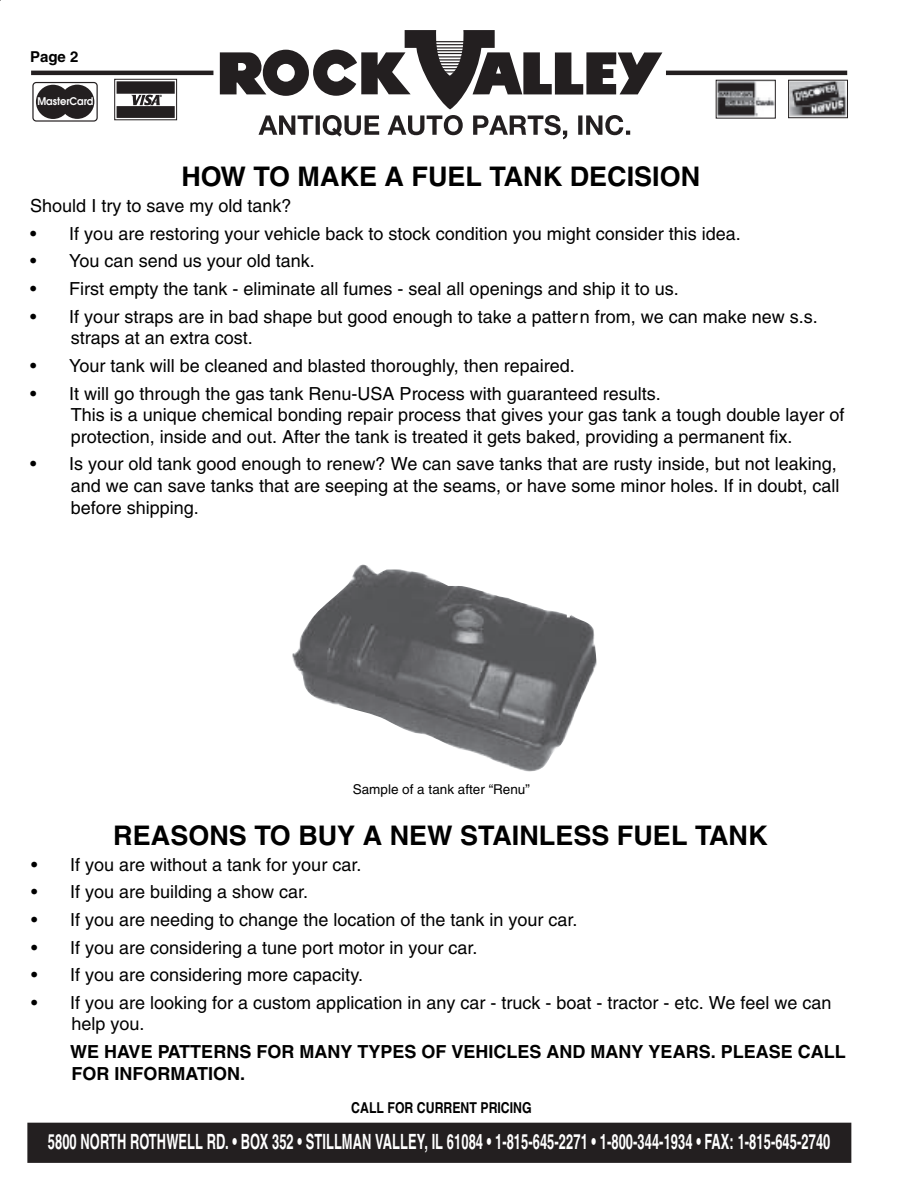
<style>
.page{position:relative;width:917px;height:1188px;background:#fff}
.page>*{position:absolute;margin:0;border:0;box-sizing:border-box;transform-origin:0 0}
.t1{font:700 27px "Helvetica";color:#000}
.t2{font:700 21px "Helvetica";letter-spacing:.005em;color:#fff;scale:.61 1}
.t3{font:18px/21.6px "Helvetica";color:#000}
.t4{font:700 18px/21.6px "Helvetica";color:#000}
.t5{font:700 condensed 15px "Helvetica";color:#000}
.t6{font:700 15px "Helvetica";color:#000}
.t7{font:13.5px "Helvetica";color:#000}
.t8{font:600 10.5px "Avant Garde";color:#fff;scale:.94 1}
.t9{font:700 3px "Helvetica";color:#000}
</style>
<div class="page">
<svg style="left:31px;top:30px;width:817px;height:109px"></svg>
<div style="left:27px;top:1122px;width:824px;height:40px;background:#231f20"></div>
<img style="left:292px;top:564px;width:304px;height:208px">
<p class="t6" style="left:30px;top:47px;width:50px">Page 2</p>
<p class="t8" style="left:37px;top:95px;width:61px">MasterCard</p>
<p class="t9" style="left:160px;top:94px;width:4px">®</p>
<h1 class="t1" style="left:181px;top:160px;width:520px">HOW TO MAKE A FUEL TANK DECISION</h1>
<p class="t3" style="left:30px;top:195px;width:263px">Should I try to save my old tank?</p>
<p class="t3" style="left:30px;top:223px;width:712px">• If you are restoring your vehicle back to stock condition you might consider this idea.</p>
<p class="t3" style="left:30px;top:250px;width:286px">• You can send us your old tank.</p>
<p class="t3" style="left:30px;top:278px;width:650px">• First empty the tank - eliminate all fumes - seal all openings and ship it to us.</p>
<p class="t3" style="left:71px;top:305px;width:748px;text-indent:-41px">• If your straps are in bad shape but good enough to take a pattern from, we can make new s.s. straps at an extra cost.</p>
<p class="t3" style="left:30px;top:355px;width:546px">• Your tank will be cleaned and blasted thoroughly, then repaired.</p>
<p class="t3" style="left:71px;top:382px;width:775px;text-indent:-40px">• It will go through the gas tank Renu-USA Process with guaranteed results.<br>This is a unique chemical bonding repair process that gives your gas tank a tough double layer of protection, inside and out. After the tank is treated it gets baked, providing a permanent fix.</p>
<p class="t3" style="left:71px;top:453px;width:770px;text-indent:-40px">• Is your old tank good enough to renew? We can save tanks that are rusty inside, but not leaking, and we can save tanks that are seeping at the seams, or have some minor holes. If in doubt, call before shipping.</p>
<p class="t7" style="left:353px;top:781px;width:179px">Sample of a tank after “Renu”</p>
<h1 class="t1" style="left:113px;top:818px;width:655px">REASONS TO BUY A NEW STAINLESS FUEL TANK</h1>
<p class="t3" style="left:31px;top:853px;width:332px">• If you are without a tank for your car.</p>
<p class="t3" style="left:31px;top:881px;width:279px">• If you are building a show car.</p>
<p class="t3" style="left:31px;top:908px;width:548px">• If you are needing to change the location of the tank in your car.</p>
<p class="t3" style="left:31px;top:936px;width:448px">• If you are considering a tune port motor in your car.</p>
<p class="t3" style="left:31px;top:963px;width:333px">• If you are considering more capacity.</p>
<p class="t3" style="left:72px;top:991px;width:761px;text-indent:-40px">• If you are looking for a custom application in any car - truck - boat - tractor - etc. We feel we can help you.</p>
<p class="t4" style="left:70px;top:1040px;width:777px">WE HAVE PATTERNS FOR MANY TYPES OF VEHICLES AND MANY YEARS. PLEASE CALL<br>FOR INFORMATION.</p>
<p class="t5" style="left:351px;top:1098px;width:182px">CALL FOR CURRENT PRICING</p>
<p class="t2" style="left:48px;top:1128px;width:1284px">5800 NORTH ROTHWELL RD. • BOX 352 • STILLMAN VALLEY, IL 61084 • 1-815-645-2271 • 1-800-344-1934 • FAX: 1-815-645-2740</p>
</div>
